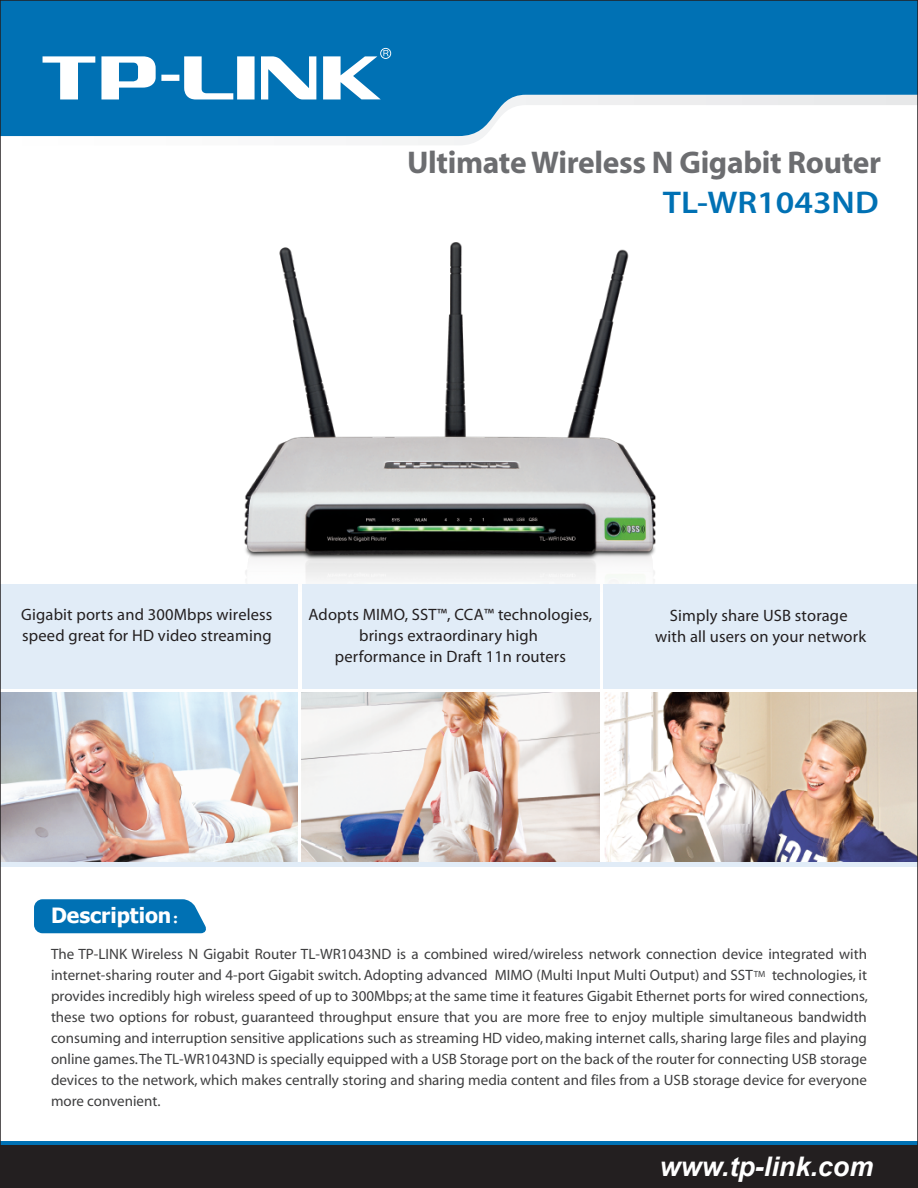
<style>
.page{position:relative;width:918px;height:1188px;background:#fff}
.page>*{position:absolute;margin:0;border:0;box-sizing:border-box;transform-origin:0 0}
.t1{font:700 31.5px "Myriad";letter-spacing:-.01em;color:#6c6d70}
.t2{font:600 31.5px "Myriad Pro";color:#0071b4;scale:1.1 1}
.t3{font:italic 700 27px "Arial";color:#fff}
.t4{font:700 21px "Tahoma";color:#fff}
.t5{font:16.5px/21px "Myriad Pro";letter-spacing:.01em;color:#231f20;text-align:center}
.t6{font:15px/21px "Myriad";color:#3e3e3f}
.t7{font:9px "Myriad";color:#3e3e3f}
.s1{font-family:"Sim Sun";font-weight:400}
</style>
<div class="page">
<img style="left:244px;top:243px;width:412px;height:354px">
<div style="left:0;top:1141px;width:918px;height:47px;background:#0071b4"></div>
<div style="left:0;top:1145px;width:918px;height:43px;background:#231f20"></div>
<img style="left:3px;top:693px;width:295px;height:170px">
<img style="left:603px;top:693px;width:312px;height:170px">
<img style="left:302px;top:693px;width:297px;height:170px">
<div style="left:0;top:584px;width:298px;height:104px;background:#e1ecf7"></div>
<div style="left:302px;top:584px;width:297px;height:104px;background:#e1ecf7"></div>
<div style="left:603px;top:584px;width:315px;height:104px;background:#e1ecf7"></div>
<hr style="left:0;top:863px;width:918px;height:4px;background:#e1ecf7">
<svg style="left:3px;top:136px;width:481px;height:9px"></svg>
<svg style="left:3px;top:3px;width:912px;height:133px;background:#2a88bf"></svg>
<svg style="left:43px;top:48px;width:348px;height:52px"></svg>
<svg style="left:34px;top:899px;width:172px;height:34px;background:#0d78b7"></svg>
<h1 class="t1" style="left:407px;top:146px;width:476px">Ultimate Wireless N Gigabit Router</h1>
<h1 class="t2" style="left:663px;top:182px;width:198px">TL-WR1043ND</h1>
<p class="t5" style="left:21px;top:604px;width:253px;text-align:left">Gigabit ports and 300Mbps wireless speed great for HD video streaming</p>
<p class="t5" style="left:308px;top:604px;width:285px">Adopts MIMO, SST™, CCA™ technologies, brings extraordinary high<br>performance in Draft 11n routers</p>
<p class="t5" style="left:655px;top:605px;width:213px">Simply share USB storage with all users on your network</p>
<h3 class="t4" style="left:51px;top:901px;width:143px">Description<span class="s1">：</span></h3>
<p class="t6" style="left:51px;top:944px;width:817px">The TP-LINK Wireless N Gigabit Router TL-WR1043ND is a combined wired/wireless network connection device integrated with internet-sharing router and 4-port Gigabit switch. Adopting advanced MIMO (Multi Input Multi Output) and SST</p>
<p class="t6" style="left:51px;top:965px;width:818px;text-align:justify;text-indent:721px">technologies, it provides incredibly high wireless speed of up to 300Mbps; at the same time it features Gigabit Ethernet ports for wired connections, these two options for robust, guaranteed throughput ensure that you are more free to enjoy multiple simultaneous bandwidth consuming and interruption sensitive applications such as streaming HD video, making internet calls, sharing large files and playing online games. The TL-WR1043ND is specially equipped with a USB Storage port on the back of the router for connecting USB storage devices to the network, which makes centrally storing and sharing media content and files from a USB storage device for everyone more convenient.</p>
<p class="t7" style="left:754px;top:969px;width:13px">TM</p>
<h2 class="t3" style="left:660px;top:1149px;width:215px">www.tp-link.com</h2>
</div>
